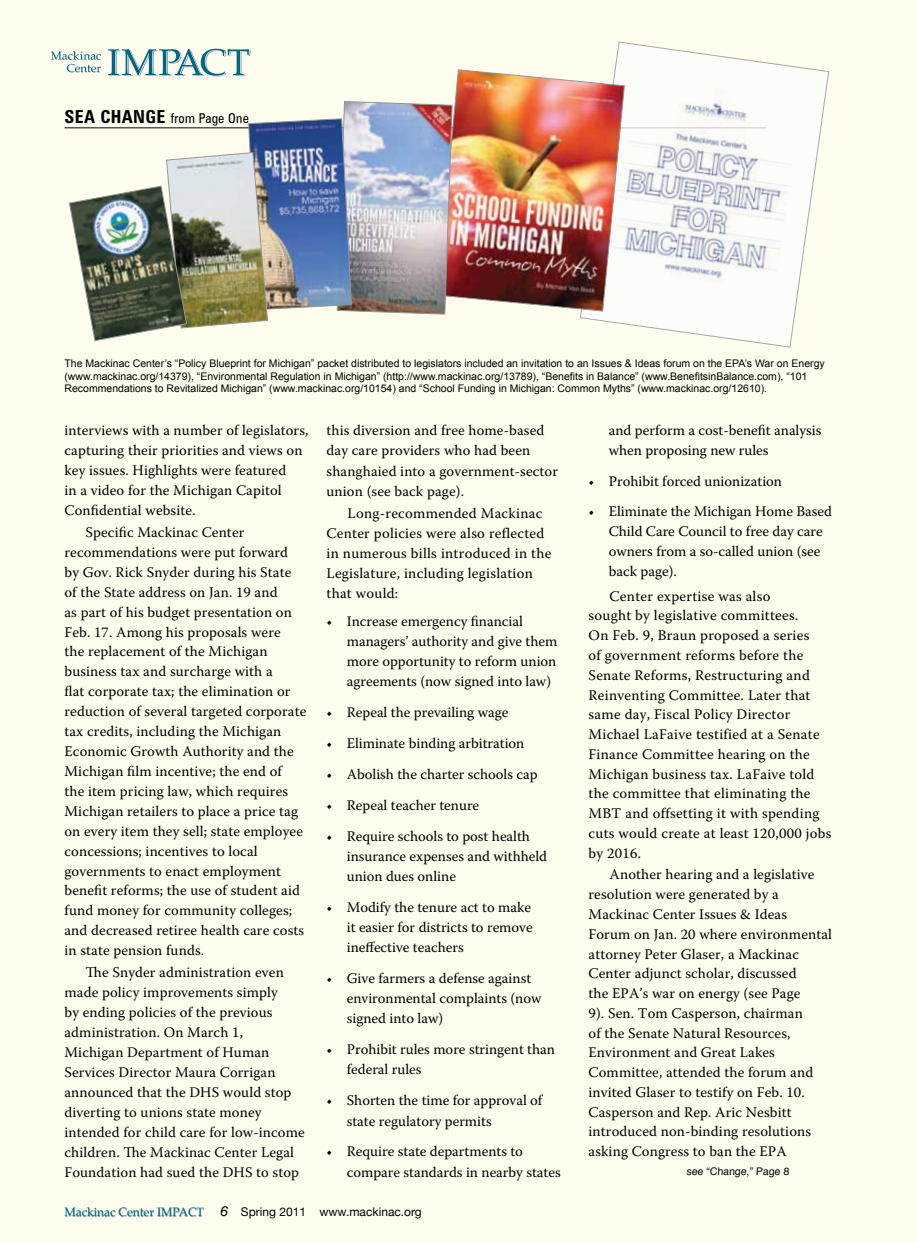
<style>
.page{position:relative;width:918px;height:1242px;background:#fffdee}
.page>*{position:absolute;margin:0;border:0;box-sizing:border-box;transform-origin:0 0}
.t1{font:14.7px/20px "Warnock Pro";letter-spacing:.01em;color:#000}
.t2{font:condensed 13.5px "Zurich BT";letter-spacing:.02em;color:#000}
.t3{font:12px "Helvetica Neue";color:#000}
.t4{font:10.5px/12.6px "Arial";color:#000}
.t5{font:10.5px "Helvetica";color:#000}
.s1{font-weight:700;font-size:18px}
.s2{font-family:"Palatino";color:#7d9eb1}
.s3{font-style:italic;font-size:13.95px}
</style>
<div class="page">
<svg style="left:108px;top:49px;width:142px;height:28px"></svg>
<svg style="left:51px;top:51px;width:50px;height:22px"></svg>
<hr style="left:64px;top:128px;width:702px;height:1px;background:#000">
<svg style="left:580px;top:42px;width:249px;height:306px"></svg>
<img style="left:452px;top:69px;width:173px;height:242px">
<img style="left:69px;top:101px;width:383px;height:240px">
<p class="t2" style="left:64px;top:110px;width:186px"><span class="s1">SEA CHANGE</span> from Page One</p>
<p class="t4" style="left:64px;top:357px;width:762px">The Mackinac Center’s “Policy Blueprint for Michigan” packet distributed to legislators included an invitation to an Issues &amp; Ideas forum on the EPA’s War on Energy (www.mackinac.org/14379), “Environmental Regulation in Michigan” (http://www.mackinac.org/13789), “Benefits in Balance” (www.BenefitsinBalance.com), “101<br>Recommendations to Revitalized Michigan” (www.mackinac.org/10154) and “School Funding in Michigan: Common Myths” (www.mackinac.org/12610).</p>
<p class="t1" style="left:64px;top:420px;width:246px">interviews with a number of legislators, capturing their priorities and views on key issues. Highlights were featured<br>in a video for the Michigan Capitol Confidential website.</p>
<p class="t1" style="left:64px;top:522px;width:243px;text-indent:21px">Specific Mackinac Center recommendations were put forward<br>by Gov. Rick Snyder during his State of the State address on Jan. 19 and<br>as part of his budget presentation on Feb. 17. Among his proposals were<br>the replacement of the Michigan business tax and surcharge with a<br>flat corporate tax; the elimination or reduction of several targeted corporate tax credits, including the Michigan Economic Growth Authority and the Michigan film incentive; the end of<br>the item pricing law, which requires Michigan retailers to place a price tag on every item they sell; state employee concessions; incentives to local governments to enact employment benefit reforms; the use of student aid fund money for community colleges; and decreased retiree health care costs in state pension funds.</p>
<p class="t1" style="left:64px;top:962px;width:242px;text-indent:21px">The Snyder administration even made policy improvements simply<br>by ending policies of the previous administration. On March 1, Michigan Department of Human Services Director Maura Corrigan announced that the DHS would stop diverting to unions state money intended for child care for low-income children. The Mackinac Center Legal Foundation had sued the DHS to stop</p>
<p class="t1" style="left:327px;top:420px;width:233px">this diversion and free home-based day care providers who had been shanghaied into a government-sector union (see back page).</p>
<p class="t1" style="left:327px;top:503px;width:226px;text-indent:21px">Long-recommended Mackinac<br>Center policies were also reflected in numerous bills introduced in the<br>Legislature, including legislation that would:</p>
<p class="t1" style="left:347px;top:611px;width:212px;text-indent:-20px">• Increase emergency financial managers’ authority and give them more opportunity to reform union agreements (now signed into law)</p>
<p class="t1" style="left:327px;top:702px;width:183px">• Repeal the prevailing wage</p>
<p class="t1" style="left:327px;top:733px;width:199px">• Eliminate binding arbitration</p>
<p class="t1" style="left:327px;top:764px;width:213px">• Abolish the charter schools cap</p>
<p class="t1" style="left:327px;top:795px;width:154px">• Repeal teacher tenure</p>
<p class="t1" style="left:347px;top:826px;width:202px;text-indent:-20px">• Require schools to post health insurance expenses and withheld union dues online</p>
<p class="t1" style="left:347px;top:897px;width:187px;text-align:justify;text-indent:-20px">• Modify the tenure act to make it easier for districts to remove ineffective teachers</p>
<p class="t1" style="left:347px;top:968px;width:196px;text-indent:-20px">• Give farmers a defense against environmental complaints (now signed into law)</p>
<p class="t1" style="left:347px;top:1039px;width:210px;text-indent:-20px">• Prohibit rules more stringent than federal rules</p>
<p class="t1" style="left:347px;top:1090px;width:197px;text-indent:-20px">• Shorten the time for approval of state regulatory permits</p>
<p class="t1" style="left:347px;top:1141px;width:215px;text-indent:-20px">• Require state departments to compare standards in nearby states</p>
<p class="t3" style="left:65px;top:1205px;width:358px"><span class="s2">Mackinac Center IMPACT</span> <span class="s3">6</span> Spring 2011 www.mackinac.org</p>
<p class="t1" style="left:609px;top:420px;width:214px">and perform a cost-benefit analysis when proposing new rules</p>
<p class="t1" style="left:589px;top:471px;width:195px">• Prohibit forced unionization</p>
<p class="t1" style="left:609px;top:501px;width:225px;text-indent:-20px">• Eliminate the Michigan Home Based<br>Child Care Council to free day care owners from a so-called union (see back page).</p>
<p class="t1" style="left:589px;top:586px;width:244px;text-indent:21px">Center expertise was also<br>sought by legislative committees.<br>On Feb. 9, Braun proposed a series<br>of government reforms before the<br>Senate Reforms, Restructuring and<br>Reinventing Committee. Later that same day, Fiscal Policy Director<br>Michael LaFaive testified at a Senate<br>Finance Committee hearing on the<br>Michigan business tax. LaFaive told the committee that eliminating the<br>MBT and offsetting it with spending cuts would create at least 120,000 jobs by 2016.</p>
<p class="t1" style="left:589px;top:865px;width:245px;text-indent:21px">Another hearing and a legislative resolution were generated by a Mackinac Center Issues &amp; Ideas Forum on Jan. 20 where environmental attorney Peter Glaser, a Mackinac Center adjunct scholar, discussed<br>the EPA’s war on energy (see Page<br>9). Sen. Tom Casperson, chairman<br>of the Senate Natural Resources, Environment and Great Lakes Committee, attended the forum and invited Glaser to testify on Feb. 10.<br>Casperson and Rep. Aric Nesbitt introduced non-binding resolutions asking Congress to ban the EPA</p>
<p class="t5" style="left:686px;top:1163px;width:105px">see “Change,” Page 8</p>
</div>
